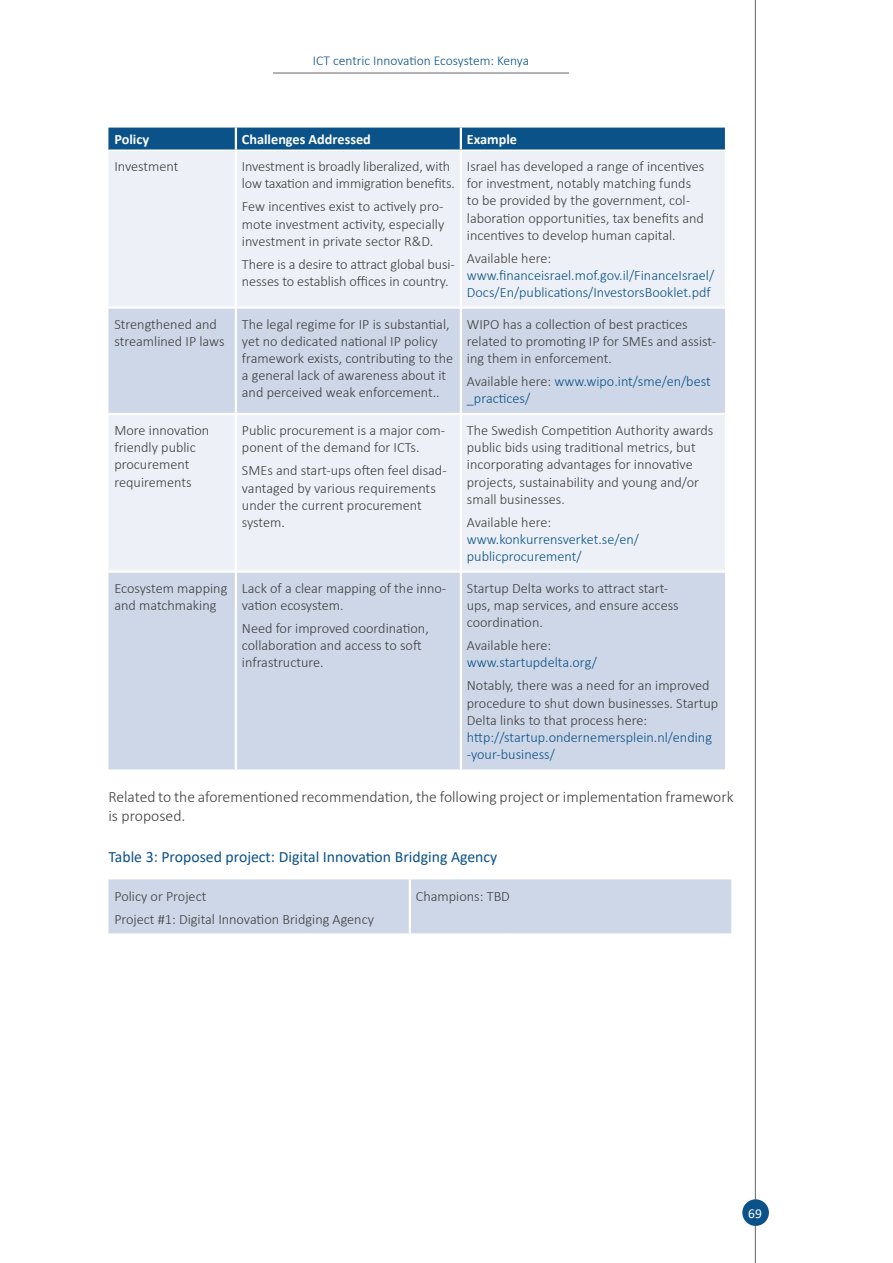
<style>
.page{position:relative;width:893px;height:1263px;background:#fff}
.page>*{position:absolute;margin:0;border:0;box-sizing:border-box;transform-origin:0 0}
.t1{font:300 15.75px/18.9px "Calibri";letter-spacing:-.005em;color:#3e3e3f}
.Table_title{font:15.75px "Calibri";color:#0a5288}
.Table_text{font:300 14.25px/17.1px "Calibri";color:#3e3e3f}
.Table_text-2{font:300 14.25px/17.1px "Calibri";color:#0a5288}
.Table_head_white_cen{font:700 14.25px "Calibri";color:#fff}
.t2{font:300 13.5px "Calibri";color:#0a5288}
.t3{font:13.5px "Calibri";color:#fff}
.s1{color:#3e3e3f}
.s2{color:#0a5288}
</style>
<div class="page">
<hr style="left:755px;top:0;width:1px;height:1263px;background:#67676a">
<div style="left:742px;top:1199px;width:27px;height:27px;background:#0a5288;border-radius:50%"></div>
<hr style="left:273px;top:73px;width:296px;height:1px;background:#67676a">
<div style="left:108px;top:128px;width:617px;height:21px;background:#0a5288"></div>
<div style="left:108px;top:151px;width:617px;height:155px;background:#edf0f6"></div>
<svg style="left:108px;top:309px;width:617px;height:460px;background:#d8dfec"></svg>
<hr style="left:235px;top:128px;width:2px;height:21px;background:#fff">
<hr style="left:460px;top:128px;width:2px;height:21px;background:#fff">
<hr style="left:235px;top:151px;width:2px;height:155px;background:#fff">
<hr style="left:460px;top:151px;width:2px;height:155px;background:#fff">
<hr style="left:235px;top:309px;width:2px;height:104px;background:#fff">
<hr style="left:460px;top:309px;width:2px;height:104px;background:#fff">
<hr style="left:108px;top:413px;width:128px;height:2px;background:#fff">
<hr style="left:236px;top:413px;width:225px;height:2px;background:#fff">
<hr style="left:235px;top:415px;width:2px;height:155px;background:#fff">
<hr style="left:461px;top:413px;width:264px;height:2px;background:#fff">
<hr style="left:460px;top:415px;width:2px;height:155px;background:#fff">
<hr style="left:108px;top:570px;width:128px;height:3px;background:#fff">
<hr style="left:236px;top:570px;width:225px;height:3px;background:#fff">
<hr style="left:235px;top:573px;width:2px;height:196px;background:#fff">
<hr style="left:461px;top:570px;width:264px;height:3px;background:#fff">
<hr style="left:460px;top:573px;width:2px;height:196px;background:#fff">
<div style="left:108px;top:879px;width:623px;height:54px;background:#ced7e7"></div>
<hr style="left:409px;top:879px;width:2px;height:54px;background:#fff">
<p class="t2" style="left:313px;top:52px;width:218px">ICT centric Innovation Ecosystem: Kenya</p>
<p class="Table_head_white_cen" style="left:114px;top:129px;width:36px">Policy</p>
<p class="Table_head_white_cen" style="left:242px;top:129px;width:130px">Challenges Addressed</p>
<p class="Table_head_white_cen" style="left:467px;top:129px;width:52px">Example</p>
<p class="Table_text" style="left:114px;top:158px;width:66px">Investment</p>
<p class="Table_text" style="left:242px;top:158px;width:214px">Investment is broadly liberalized, with low taxation and immigration benefits.</p>
<p class="Table_text" style="left:242px;top:198px;width:204px;text-align:justify">Few incentives exist to actively pro&shy;mote investment activity, especially investment in private sector R&amp;D.</p>
<p class="Table_text" style="left:242px;top:255px;width:214px">There is a desire to attract global busi&shy;nesses to establish offices in country.</p>
<p class="Table_text" style="left:467px;top:158px;width:239px">Israel has developed a range of incentives for investment, notably matching funds to be provided by the government, col&shy;laboration opportunities, tax benefits and incentives to develop human capital.</p>
<p class="Table_text-2" style="left:467px;top:249px;width:249px"><span class="s1">Available here: </span>www.financeisrael.mof.gov.il/FinanceIsrael/<br>Docs/En/publications/InvestorsBooklet.pdf</p>
<p class="Table_text" style="left:114px;top:315px;width:112px">Strengthened and streamlined IP laws</p>
<p class="Table_text" style="left:242px;top:315px;width:213px">The legal regime for IP is substantial, yet no dedicated national IP policy framework exists, contributing to the a general lack of awareness about it and perceived weak enforcement..</p>
<p class="Table_text" style="left:467px;top:315px;width:251px">WIPO has a collection of best practices related to promoting IP for SMEs and assist&shy;ing them in enforcement.</p>
<p class="Table_text-2" style="left:467px;top:373px;width:245px"><span class="s1">Available here:</span> www.wipo.int/sme/en/best _practices/</p>
<p class="Table_text" style="left:114px;top:422px;width:96px">More innovation friendly public procurement requirements</p>
<p class="Table_text" style="left:242px;top:422px;width:205px">Public procurement is a major com&shy;ponent of the demand for ICTs.</p>
<p class="Table_text" style="left:242px;top:462px;width:206px">SMEs and start-ups often feel disad&shy;vantaged by various requirements under the current procurement system.</p>
<p class="Table_text" style="left:467px;top:422px;width:248px">The Swedish Competition Authority awards public bids using traditional metrics, but incorporating advantages for innovative projects, sustainability and young and/or small businesses.</p>
<p class="Table_text-2" style="left:467px;top:513px;width:174px"><span class="s1">Available here: </span>www.konkurrensverket.se/en/ publicprocurement/</p>
<p class="Table_text" style="left:114px;top:579px;width:114px">Ecosystem mapping and matchmaking</p>
<p class="Table_text" style="left:242px;top:579px;width:206px">Lack of a clear mapping of the inno&shy;vation ecosystem.</p>
<p class="Table_text" style="left:242px;top:620px;width:188px">Need for improved coordination, collaboration and access to soft infrastructure.</p>
<p class="Table_text" style="left:467px;top:579px;width:213px">Startup Delta works to attract start&shy;ups, map services, and ensure access coordination.</p>
<p class="Table_text-2" style="left:467px;top:637px;width:132px"><span class="s1">Available here: </span>www.startupdelta.org/</p>
<p class="Table_text" style="left:467px;top:677px;width:253px">Notably, there was a need for an improved procedure to shut down businesses. Startup Delta links to that process here: <span class="s2">http://startup.ondernemersplein.nl/ending -your-business/</span></p>
<p class="t1" style="left:108px;top:787px;width:627px">Related to the aforementioned recommendation, the following project or implementation framework is proposed.</p>
<p class="Table_title" style="left:108px;top:846px;width:390px">Table 3: Proposed project: Digital Innovation Bridging Agency</p>
<p class="Table_text" style="left:114px;top:887px;width:93px">Policy or Project</p>
<p class="Table_text" style="left:114px;top:910px;width:261px">Project #1: Digital Innovation Bridging Agency</p>
<p class="Table_text" style="left:416px;top:887px;width:96px">Champions: TBD</p>
<p class="t3" style="left:748px;top:1204px;width:15px">69</p>
</div>
